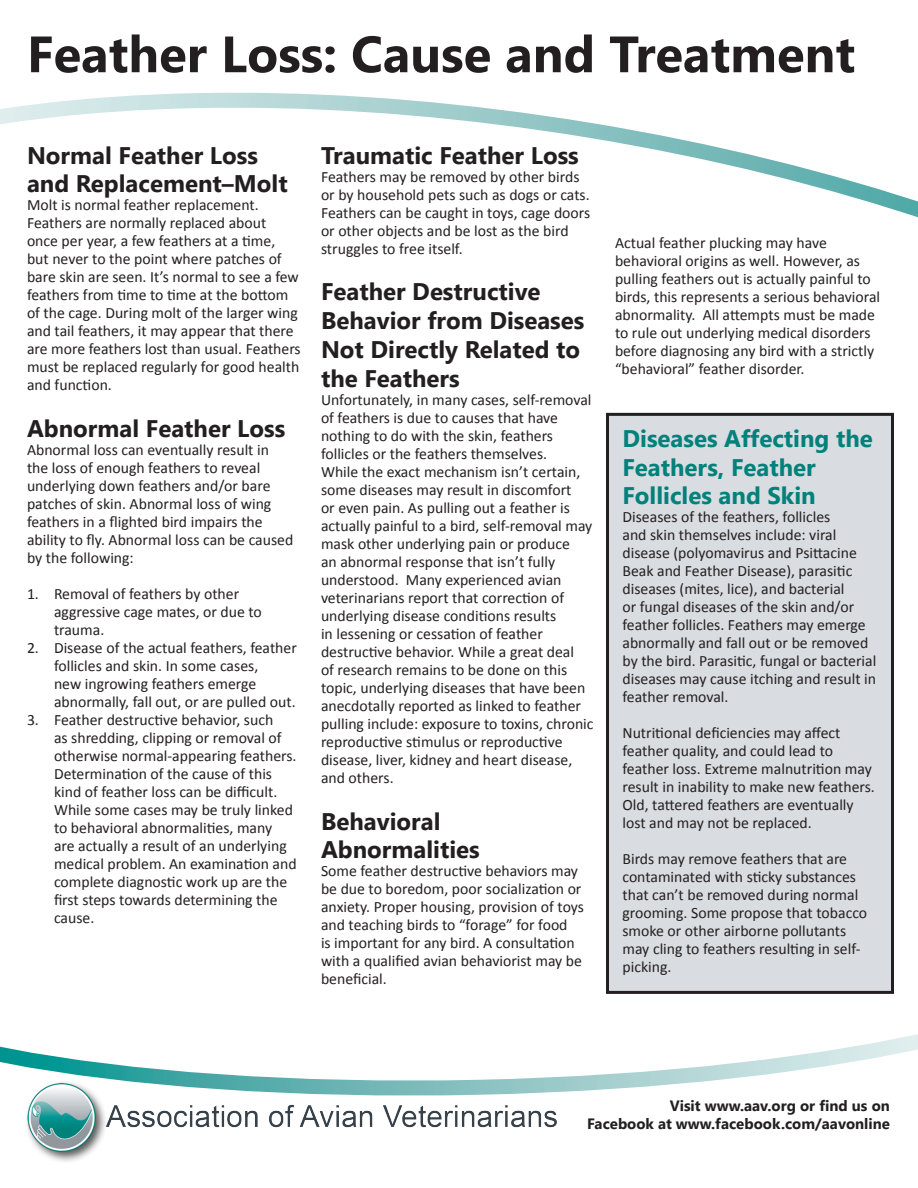
<style>
.page{position:relative;width:918px;height:1188px;background:#fff}
.page>*{position:absolute;margin:0;border:0;box-sizing:border-box;transform-origin:0 0}
.t1{font:700 51px "Segoe UI";color:#231f20}
.subhead{font:700 24px/28.8px "Segoe UI";color:#231f20}
.subhead_teal{font:700 24px/28.8px "Segoe UI";color:#00817a}
.body_text{font:15.75px/18px "Calibri";color:#231f20}
.t2{font:700 15px/18px "Segoe UI";color:#231f20;text-align:right}
</style>
<div class="page">
<img style="left:27px;top:1095px;width:530px;height:67px">
<svg style="left:0;top:1034px;width:918px;height:61px"></svg>
<svg style="left:0;top:92px;width:918px;height:126px"></svg>
<div style="left:608px;top:414px;width:284px;height:578px;background:#d9dce0"></div>
<div style="left:606px;top:413px;width:288px;height:581px;border:3px solid #231f20"></div>
<p class="t1" style="left:27px;top:18px;width:830px">Feather Loss: Cause and Treatment</p>
<p class="subhead" style="left:27px;top:139px;width:262px">Normal Feather Loss and Replacement–Molt</p>
<p class="body_text" style="left:27px;top:196px;width:275px">Molt is normal feather replacement.<br>Feathers are normally replaced about once per year, a few feathers at a time, but never to the point where patches of bare skin are seen. It’s normal to see a few feathers from time to time at the bottom of the cage. During molt of the larger wing and tail feathers, it may appear that there are more feathers lost than usual. Feathers must be replaced regularly for good health and function.</p>
<p class="subhead" style="left:27px;top:413px;width:260px">Abnormal Feather Loss</p>
<p class="body_text" style="left:27px;top:441px;width:268px">Abnormal loss can eventually result in the loss of enough feathers to reveal underlying down feathers and/or bare patches of skin. Abnormal loss of wing feathers in a flighted bird impairs the ability to fly. Abnormal loss can be caused by the following:</p>
<p class="body_text" style="left:54px;top:585px;width:209px;text-indent:-27px">1. Removal of feathers by other aggressive cage mates, or due to trauma.</p>
<p class="body_text" style="left:54px;top:639px;width:244px;text-indent:-27px">2. Disease of the actual feathers, feather follicles and skin. In some cases,<br>new ingrowing feathers emerge abnormally, fall out, or are pulled out.</p>
<p class="body_text" style="left:54px;top:711px;width:244px;text-indent:-27px">3. Feather destructive behavior, such<br>as shredding, clipping or removal of otherwise normal-appearing feathers.<br>Determination of the cause of this kind of feather loss can be difficult.<br>While some cases may be truly linked to behavioral abnormalities, many are actually a result of an underlying medical problem. An examination and complete diagnostic work up are the first steps towards determining the cause.</p>
<p class="subhead" style="left:321px;top:139px;width:259px">Traumatic Feather Loss</p>
<p class="body_text" style="left:321px;top:167px;width:271px">Feathers may be removed by other birds or by household pets such as dogs or cats.<br>Feathers can be caught in toys, cage doors or other objects and be lost as the bird struggles to free itself.</p>
<p class="subhead" style="left:321px;top:276px;width:265px">Feather Destructive<br>Behavior from Diseases<br>Not Directly Related to the Feathers</p>
<p class="body_text" style="left:321px;top:391px;width:274px">Unfortunately, in many cases, self-removal of feathers is due to causes that have nothing to do with the skin, feathers follicles or the feathers themselves.<br>While the exact mechanism isn’t certain, some diseases may result in discomfort<br>or even pain. As pulling out a feather is actually painful to a bird, self-removal may mask other underlying pain or produce<br>an abnormal response that isn’t fully understood. Many experienced avian veterinarians report that correction of underlying disease conditions results<br>in lessening or cessation of feather destructive behavior. While a great deal<br>of research remains to be done on this topic, underlying diseases that have been anecdotally reported as linked to feather pulling include: exposure to toxins, chronic reproductive stimulus or reproductive disease, liver, kidney and heart disease, and others.</p>
<p class="subhead" style="left:321px;top:805px;width:160px">Behavioral<br>Abnormalities</p>
<p class="body_text" style="left:321px;top:862px;width:265px">Some feather destructive behaviors may be due to boredom, poor socialization or anxiety. Proper housing, provision of toys and teaching birds to “forage” for food<br>is important for any bird. A consultation with a qualified avian behaviorist may be beneficial.</p>
<p class="body_text" style="left:615px;top:234px;width:267px">Actual feather plucking may have behavioral origins as well. However, as pulling feathers out is actually painful to birds, this represents a serious behavioral abnormality. All attempts must be made to rule out underlying medical disorders before diagnosing any bird with a strictly “behavioral” feather disorder.</p>
<p class="subhead_teal" style="left:622px;top:423px;width:252px">Diseases Affecting the<br>Feathers, Feather<br>Follicles and Skin</p>
<p class="body_text" style="left:622px;top:508px;width:255px">Diseases of the feathers, follicles<br>and skin themselves include: viral disease (polyomavirus and Psittacine Beak and Feather Disease), parasitic diseases (mites, lice), and bacterial<br>or fungal diseases of the skin and/or feather follicles. Feathers may emerge abnormally and fall out or be removed by the bird. Parasitic, fungal or bacterial diseases may cause itching and result in feather removal.</p>
<p class="body_text" style="left:622px;top:724px;width:254px">Nutritional deficiencies may affect feather quality, and could lead to feather loss. Extreme malnutrition may result in inability to make new feathers.<br>Old, tattered feathers are eventually lost and may not be replaced.</p>
<p class="body_text" style="left:622px;top:850px;width:246px">Birds may remove feathers that are contaminated with sticky substances that can’t be removed during normal grooming. Some propose that tobacco smoke or other airborne pollutants may cling to feathers resulting in self&shy;picking.</p>
<p class="t2" style="left:587px;top:1096px;width:304px">Visit www.aav.org or find us on<br>Facebook at www.facebook.com/aavonline</p>
</div>
